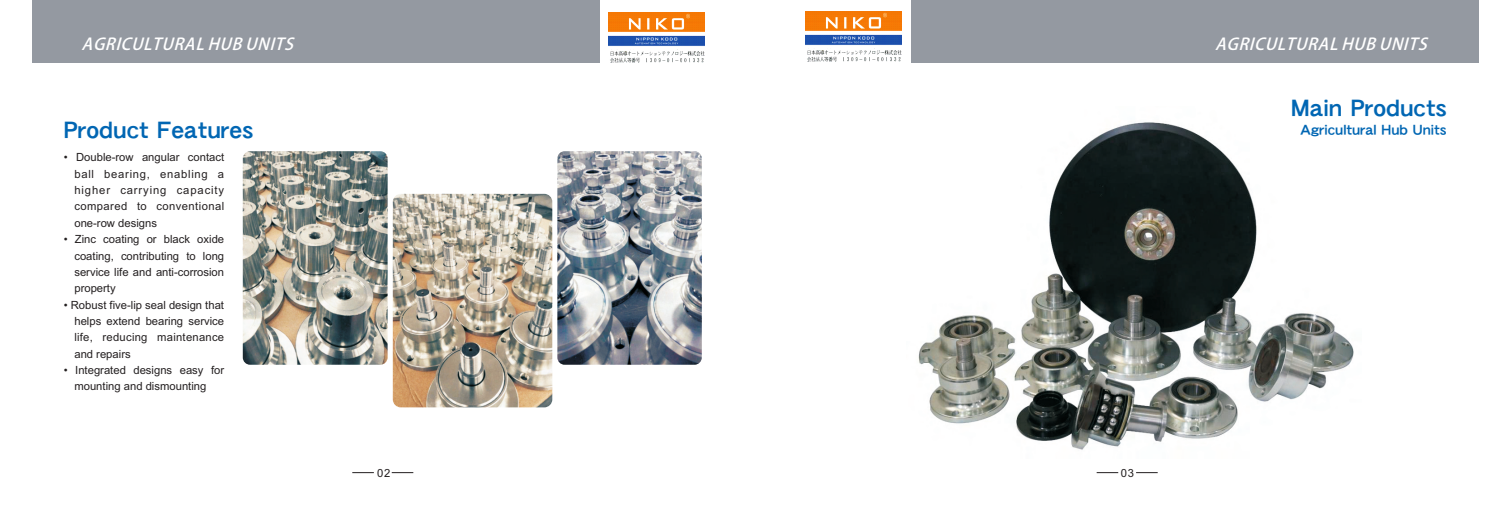
<style>
.page{position:relative;width:1510px;height:518px;background:#fff}
.page>*{position:absolute;margin:0;border:0;box-sizing:border-box;transform-origin:0 0}
.t1{font:25px "DF Shua Shua W7 WINP BF";color:#0166b3}
.t2{font:italic 16.25px "Koz Go Pro";color:#fff}
.t3{font:15px "DF Shua Shua W7 WINP BF";color:#0166b3}
.t4{font:11.25px/16.4px "Arial";color:#231f20;text-align:justify}
</style>
<div class="page">
<div style="left:32px;top:0;width:567px;height:63px;background:#9499a1"></div>
<div style="left:911px;top:0;width:567px;height:63px;background:#9499a1"></div>
<svg style="left:820px;top:11px;width:66px;height:51px"></svg>
<img style="left:918px;top:122px;width:436px;height:352px">
<img style="left:243px;top:151px;width:144px;height:213px;border-radius:7px">
<img style="left:393px;top:194px;width:159px;height:213px;border-radius:8px">
<img style="left:557px;top:151px;width:145px;height:213px;border-radius:7px">
<svg style="left:352px;top:472px;width:22px;height:1px"></svg>
<svg style="left:392px;top:472px;width:21px;height:1px"></svg>
<svg style="left:1096px;top:472px;width:22px;height:1px"></svg>
<svg style="left:1136px;top:472px;width:21px;height:1px"></svg>
<img style="left:806px;top:12px;width:96px;height:49px">
<img style="left:609px;top:13px;width:96px;height:49px">
<h2 class="t2" style="left:81px;top:36px;width:217px">AGRICULTURAL HUB UNITS</h2>
<h2 class="t2" style="left:1215px;top:36px;width:217px">AGRICULTURAL HUB UNITS</h2>
<h1 class="t1" style="left:64px;top:116px;width:191px">Product Features</h1>
<p class="t4" style="left:74px;top:150px;width:151px;text-indent:-11px">• Double-row angular contact ball bearing, enabling a higher carrying capacity compared to conventional one-row designs</p>
<p class="t4" style="left:74px;top:232px;width:151px;text-indent:-11px">• Zinc coating or black oxide coating, contributing to long service life and anti-corrosion property</p>
<p class="t4" style="left:74px;top:297px;width:151px;text-indent:-11px">• Robust five-lip seal design that helps extend bearing service life, reducing maintenance and repairs</p>
<p class="t4" style="left:74px;top:362px;width:151px;text-indent:-11px">• Integrated designs easy for mounting and dismounting</p>
<p class="t4" style="left:377px;top:465px;width:15px">02</p>
<p class="t4" style="left:1120px;top:465px;width:15px">03</p>
<h1 class="t1" style="left:1291px;top:95px;width:157px">Main Products</h1>
<h3 class="t3" style="left:1300px;top:122px;width:148px">Agricultural Hub Units</h3>
</div>
